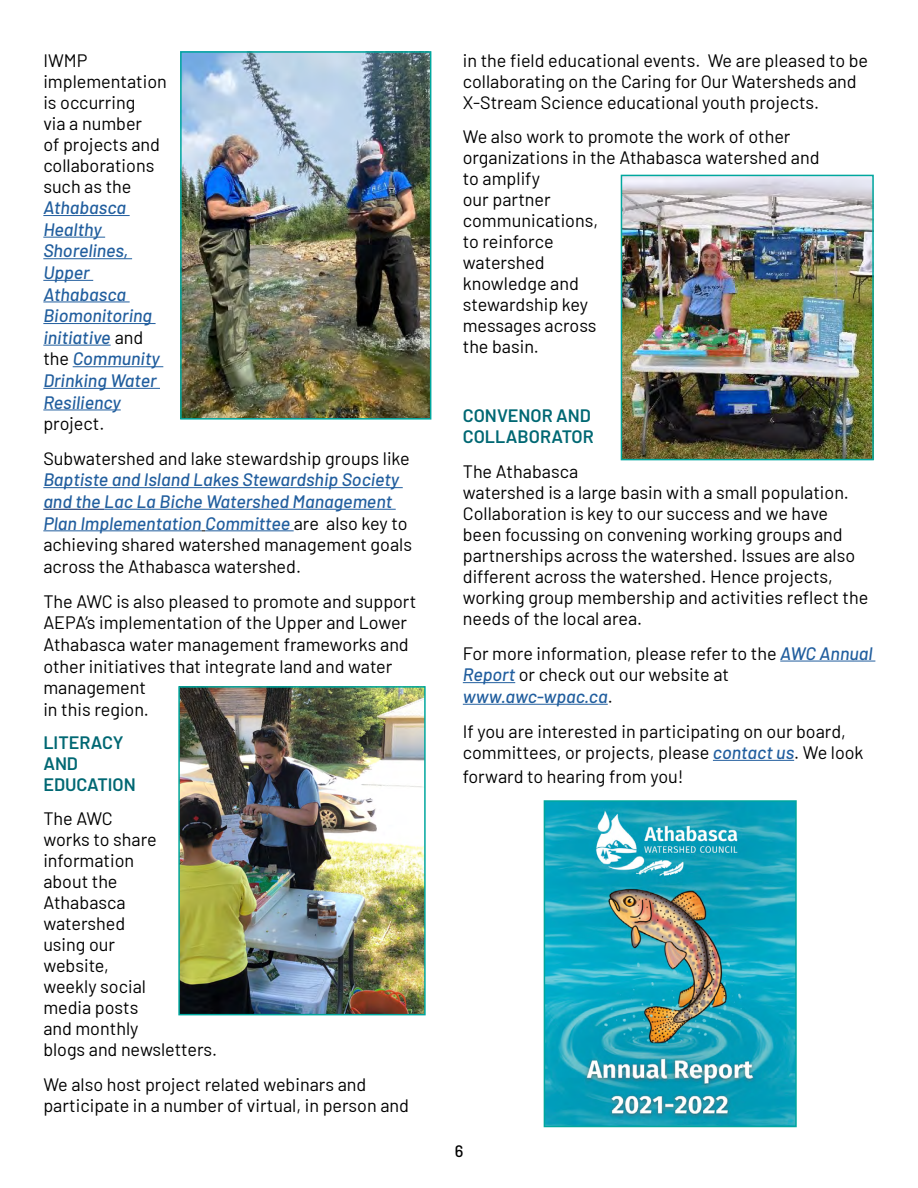
<style>
.page{position:relative;width:918px;height:1188px;background:#fff}
.page>*{position:absolute;margin:0;border:0;box-sizing:border-box;transform-origin:0 0}
.t1{font:18px/21px "Barlow";color:#000}
.t2{font:italic 500 18px/21.6px "Barlow";color:#215e9e}
.t3{font:600 18px/21px "Barlow";color:#006873}
.t4{font:500 16.5px "Barlow";color:#000}
.s1{font-weight:400;font-style:normal;color:#000}
.s2{font-weight:500;font-style:italic;color:#215e9e}
</style>
<div class="page">
<hr style="left:780px;top:661px;width:95px;height:1px;background:#215e9e">
<hr style="left:463px;top:682px;width:52px;height:1px;background:#215e9e">
<hr style="left:463px;top:704px;width:145px;height:1px;background:#215e9e">
<hr style="left:713px;top:760px;width:81px;height:1px;background:#215e9e">
<hr style="left:43px;top:215px;width:87px;height:1px;background:#215e9e">
<hr style="left:43px;top:237px;width:62px;height:1px;background:#215e9e">
<hr style="left:43px;top:258px;width:89px;height:1px;background:#215e9e">
<hr style="left:43px;top:280px;width:50px;height:1px;background:#215e9e">
<hr style="left:43px;top:301px;width:87px;height:1px;background:#215e9e">
<hr style="left:43px;top:323px;width:113px;height:1px;background:#215e9e">
<hr style="left:43px;top:345px;width:68px;height:1px;background:#215e9e">
<hr style="left:73px;top:366px;width:90px;height:1px;background:#215e9e">
<hr style="left:43px;top:388px;width:117px;height:1px;background:#215e9e">
<hr style="left:43px;top:409px;width:78px;height:1px;background:#215e9e">
<hr style="left:43px;top:487px;width:360px;height:1px;background:#215e9e">
<hr style="left:43px;top:509px;width:61px;height:1px;background:#002060">
<hr style="left:104px;top:509px;width:292px;height:1px;background:#215e9e">
<hr style="left:43px;top:530px;width:159px;height:1px;background:#215e9e">
<hr style="left:205px;top:530px;width:89px;height:1px;background:#215e9e">
<img style="left:183px;top:54px;width:245px;height:363px">
<div style="left:180px;top:51px;width:251px;height:369px;border:2px solid #00a79e"></div>
<img style="left:547px;top:803px;width:247px;height:321px">
<div style="left:544px;top:800px;width:253px;height:327px;border:2px solid #00a79e"></div>
<img style="left:624px;top:178px;width:247px;height:279px">
<div style="left:621px;top:175px;width:253px;height:285px;border:2px solid #00a79e"></div>
<img style="left:181px;top:689px;width:242px;height:323px">
<div style="left:178px;top:686px;width:248px;height:329px;border:2px solid #00a79e"></div>
<p class="t1" style="left:43px;top:48px;width:125px">IWMP implementation is occurring<br>via a number<br>of projects and collaborations such as the</p>
<p class="t2" style="left:43px;top:196px;width:118px">Athabasca<br>Healthy<br>Shorelines,<br>Upper<br>Athabasca<br>Biomonitoring initiative <span class="s1">and the</span> Community<br>Drinking Water<br>Resiliency</p>
<p class="t1" style="left:43px;top:404px;width:368px;line-height:35.1px">project.<br>Subwatershed and lake stewardship groups like</p>
<p class="t2" style="left:43px;top:468px;width:370px">Baptiste and Island Lakes Stewardship Society and the Lac La Biche Watershed Management Plan Implementation Committee <span class="s1">are also key to achieving shared watershed management goals across the Athabasca watershed.</span></p>
<p class="t1" style="left:43px;top:589px;width:374px;line-height:21.6px">The AWC is also pleased to promote and support AEPA’s implementation of the Upper and Lower Athabasca water management frameworks and other initiatives that integrate land and water management<br>in this region.</p>
<p class="t3" style="left:43px;top:730px;width:94px">LITERACY<br>AND<br>EDUCATION</p>
<p class="t1" style="left:43px;top:807px;width:175px">The AWC<br>works to share information<br>about the<br>Athabasca<br>watershed<br>using our<br>website,<br>weekly social<br>media posts<br>and monthly<br>blogs and newsletters.</p>
<p class="t1" style="left:43px;top:1073px;width:367px">We also host project related webinars and participate in a number of virtual, in person and</p>
<p class="t1" style="left:463px;top:48px;width:407px">in the field educational events. We are pleased to be collaborating on the Caring for Our Watersheds and<br>X-Stream Science educational youth projects.</p>
<p class="t1" style="left:463px;top:125px;width:358px">We also work to promote the work of other organizations in the Athabasca watershed and to amplify<br>our partner<br>communications,<br>to reinforce<br>watershed<br>knowledge and<br>stewardship key<br>messages across<br>the basin.</p>
<p class="t3" style="left:463px;top:404px;width:132px">CONVENOR AND<br>COLLABORATOR</p>
<p class="t1" style="left:463px;top:459px;width:407px">The Athabasca<br>watershed is a large basin with a small population.<br>Collaboration is key to our success and we have been focussing on convening working groups and partnerships across the watershed. Issues are also different across the watershed. Hence projects, working group membership and activities reflect the needs of the local area.</p>
<p class="t1" style="left:463px;top:641px;width:411px;line-height:21.6px">For more information, please refer to the <span class="s2">AWC Annual<br>Report</span> or check out our website at <span class="s2">www.awc-wpac.ca</span>.</p>
<p class="t1" style="left:463px;top:719px;width:402px;line-height:21.6px">If you are interested in participating on our board, committees, or projects, please <span class="s2">contact us</span>. We look</p>
<p class="t1" style="left:463px;top:765px;width:222px">forward to hearing from you!</p>
<p class="t4" style="left:455px;top:1139px;width:10px">6</p>
</div>
